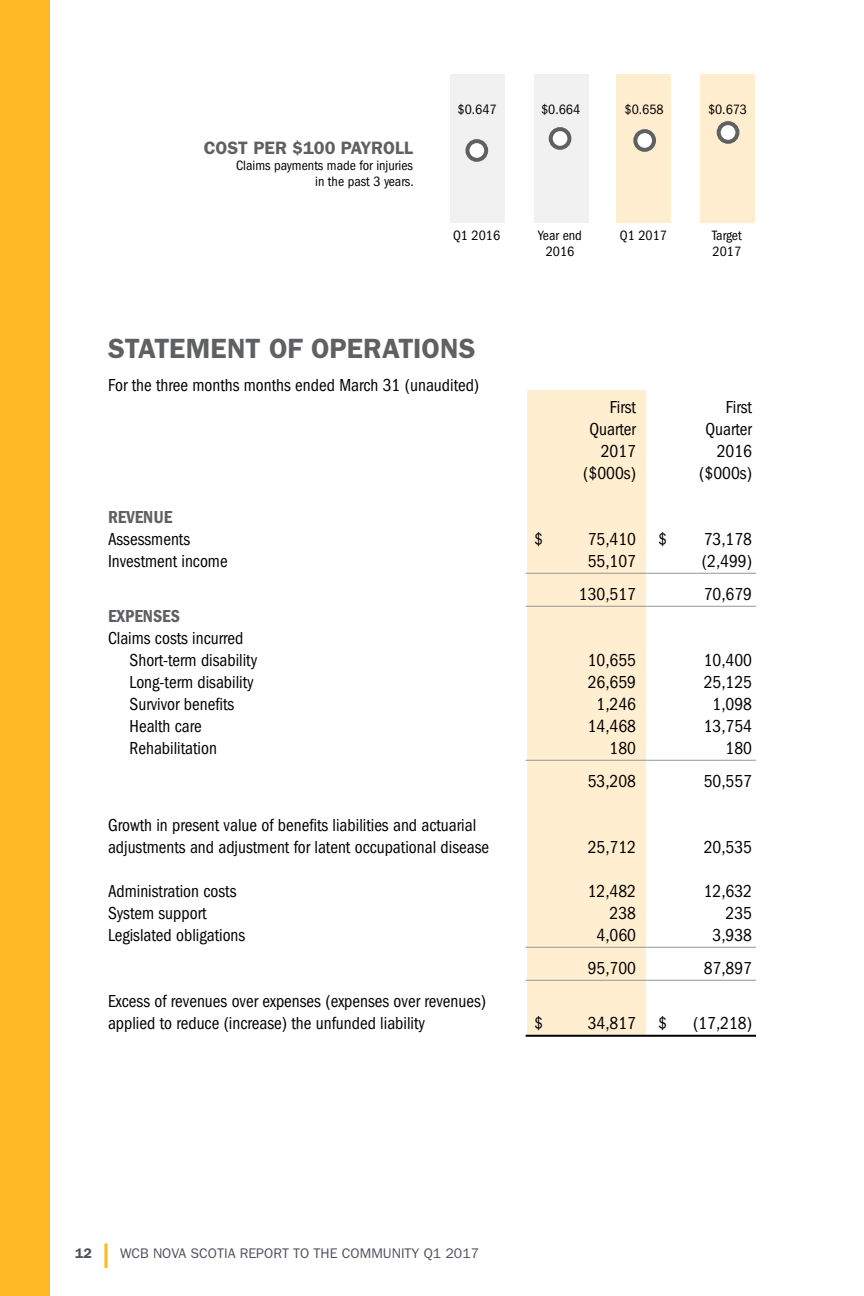
<style>
.page{position:relative;width:864px;height:1296px;background:#fff}
.page>*{position:absolute;margin:0;border:0;box-sizing:border-box;transform-origin:0 0}
.t1{font:32px "Roboto";color:#fdb924}
.t2{font:600 28px "Franklin Gothic";letter-spacing:.005em;color:#5f6062}
.t3{font:condensed 18px/22px "Franklin Gothic";color:#000;scale:.96 1}
.t4{font:600 18px "Franklin Gothic";color:#5f6062}
.t5{font:600 condensed 18px "Franklin Gothic";color:#5f6062}
.t6{font:condensed 14px/16px "Franklin Gothic";color:#000;text-align:center}
.t7{font:14px "Franklin Gothic";color:#4d525a}
.t8{font:600 14px "Franklin Gothic";color:#4d525a}
</style>
<div class="page">
<div style="left:527px;top:390px;width:118px;height:646px;background:#ffeed0"></div>
<hr style="left:526px;top:573px;width:230px;height:1px;background:#939598">
<hr style="left:526px;top:606px;width:230px;height:1px;background:#939598">
<hr style="left:526px;top:760px;width:230px;height:1px;background:#939598">
<hr style="left:526px;top:947px;width:230px;height:1px;background:#939598">
<hr style="left:526px;top:980px;width:230px;height:1px;background:#939598">
<hr style="left:526px;top:1035px;width:230px;height:2px;background:#000">
<div style="left:0;top:0;width:50px;height:1296px;background:#fdb924"></div>
<div style="left:450px;top:74px;width:54px;height:149px;background:#f1f1f2"></div>
<div style="left:534px;top:74px;width:54px;height:149px;background:#f1f1f2"></div>
<div style="left:551px;top:129px;width:18px;height:19px;background:#fff;border-radius:50%"></div>
<div style="left:549px;top:127px;width:22px;height:23px;border:4px solid #5f6062;border-radius:50%"></div>
<svg style="left:467px;top:141px;width:19px;height:19px"></svg>
<div style="left:465px;top:139px;width:23px;height:23px;border:4px solid #5f6062;border-radius:50%"></div>
<div style="left:617px;top:74px;width:54px;height:149px;background:#ffedcf"></div>
<div style="left:701px;top:74px;width:54px;height:149px;background:#ffedcf"></div>
<div style="left:719px;top:123px;width:18px;height:19px;background:#fff;border-radius:50%"></div>
<div style="left:717px;top:121px;width:22px;height:23px;border:4px solid #5f6062;border-radius:50%"></div>
<svg style="left:635px;top:131px;width:19px;height:19px"></svg>
<div style="left:633px;top:129px;width:23px;height:23px;border:4px solid #5f6062;border-radius:50%"></div>
<p class="t4" style="left:204px;top:137px;width:211px">COST PER $100 PAYROLL</p>
<p class="t6" style="left:236px;top:158px;width:179px;text-align:right">Claims payments made for injuries in the past 3 years.</p>
<p class="t6" style="left:458px;top:101px;width:41px">$0.647</p>
<p class="t6" style="left:541px;top:101px;width:41px">$0.664</p>
<p class="t6" style="left:625px;top:101px;width:41px">$0.658</p>
<p class="t6" style="left:708px;top:101px;width:41px">$0.673</p>
<p class="t6" style="left:453px;top:227px;width:49px">Q1 2016</p>
<p class="t6" style="left:538px;top:227px;width:45px">Year end<br>2016</p>
<p class="t6" style="left:620px;top:227px;width:49px">Q1 2017</p>
<p class="t6" style="left:712px;top:227px;width:31px;text-align:left">Target<br>2017</p>
<h2 class="t2" style="left:108px;top:332px;width:221px">STATEMENT OF OPE</h2>
<h2 class="t2" style="left:363px;top:332px;width:35px">RATIO</h2>
<h2 class="t2" style="left:440px;top:332px;width:37px">NS</h2>
<p class="t3" style="left:108px;top:374px;width:388px">For the three months months ended March 31 (unaudited)</p>
<p class="t3" style="left:610px;top:396px;width:29px">First</p>
<p class="t3" style="left:726px;top:396px;width:29px">First</p>
<p class="t3" style="left:590px;top:418px;width:50px">Quarter</p>
<p class="t3" style="left:706px;top:418px;width:50px">Quarter</p>
<p class="t3" style="left:601px;top:440px;width:38px">2017</p>
<p class="t3" style="left:717px;top:440px;width:38px">2016</p>
<p class="t3" style="left:583px;top:462px;width:56px">($000s)</p>
<p class="t3" style="left:699px;top:462px;width:56px">($000s)</p>
<p class="t5" style="left:108px;top:506px;width:66px">REVENUE</p>
<p class="t3" style="left:108px;top:528px;width:87px">Assessments</p>
<p class="t3" style="left:534px;top:528px;width:11px">$</p>
<p class="t3" style="left:588px;top:528px;width:84px">75,410 $</p>
<p class="t3" style="left:704px;top:528px;width:52px">73,178</p>
<p class="t3" style="left:108px;top:550px;width:126px">Investment income</p>
<p class="t3" style="left:588px;top:550px;width:52px">55,107</p>
<p class="t3" style="left:702px;top:550px;width:54px">(2,499)</p>
<p class="t3" style="left:579px;top:583px;width:61px">130,517</p>
<p class="t3" style="left:704px;top:583px;width:52px">70,679</p>
<p class="t5" style="left:108px;top:605px;width:74px">EXPENSES</p>
<p class="t3" style="left:130px;top:627px;width:134px;text-indent:-22px">Claims costs incurred<br>Short-term disability</p>
<p class="t3" style="left:588px;top:649px;width:52px">10,655</p>
<p class="t3" style="left:704px;top:649px;width:52px">10,400</p>
<p class="t3" style="left:130px;top:671px;width:131px">Long-term disability</p>
<p class="t3" style="left:588px;top:671px;width:52px">26,659</p>
<p class="t3" style="left:704px;top:671px;width:52px">25,125</p>
<p class="t3" style="left:130px;top:693px;width:111px">Survivor benefits</p>
<p class="t3" style="left:597px;top:693px;width:43px">1,246</p>
<p class="t3" style="left:713px;top:693px;width:43px">1,098</p>
<p class="t3" style="left:130px;top:715px;width:77px">Health care</p>
<p class="t3" style="left:588px;top:715px;width:52px">14,468</p>
<p class="t3" style="left:704px;top:715px;width:52px">13,754</p>
<p class="t3" style="left:130px;top:737px;width:93px">Rehabilitation</p>
<p class="t3" style="left:610px;top:737px;width:29px">180</p>
<p class="t3" style="left:726px;top:737px;width:29px">180</p>
<p class="t3" style="left:588px;top:770px;width:52px">53,208</p>
<p class="t3" style="left:704px;top:770px;width:52px">50,557</p>
<p class="t3" style="left:108px;top:814px;width:399px">Growth in present value of benefits liabilities and actuarial adjustments and adjustment for latent occupational disease</p>
<p class="t3" style="left:588px;top:836px;width:52px">25,712</p>
<p class="t3" style="left:704px;top:836px;width:52px">20,535</p>
<p class="t3" style="left:108px;top:880px;width:135px">Administration costs</p>
<p class="t3" style="left:588px;top:880px;width:52px">12,482</p>
<p class="t3" style="left:704px;top:880px;width:52px">12,632</p>
<p class="t3" style="left:108px;top:902px;width:104px">System support</p>
<p class="t3" style="left:610px;top:902px;width:29px">238</p>
<p class="t3" style="left:726px;top:902px;width:29px">235</p>
<p class="t3" style="left:108px;top:924px;width:145px">Legislated obligations</p>
<p class="t3" style="left:597px;top:924px;width:43px">4,060</p>
<p class="t3" style="left:713px;top:924px;width:43px">3,938</p>
<p class="t3" style="left:588px;top:957px;width:52px">95,700</p>
<p class="t3" style="left:704px;top:957px;width:52px">87,897</p>
<p class="t3" style="left:108px;top:990px;width:396px">Excess of revenues over expenses (expenses over revenues) applied to reduce (increase) the unfunded liability</p>
<p class="t3" style="left:534px;top:1012px;width:11px">$</p>
<p class="t3" style="left:588px;top:1012px;width:84px">34,817 $</p>
<p class="t3" style="left:693px;top:1012px;width:63px">(17,218)</p>
<p class="t8" style="left:75px;top:1244px;width:18px">12</p>
<h1 class="t1" style="left:102px;top:1234px;width:10px">l</h1>
<p class="t7" style="left:120px;top:1245px;width:361px">WCB NOVA SCOTIA REPORT TO THE COMMUNITY Q1 2017</p>
</div>
